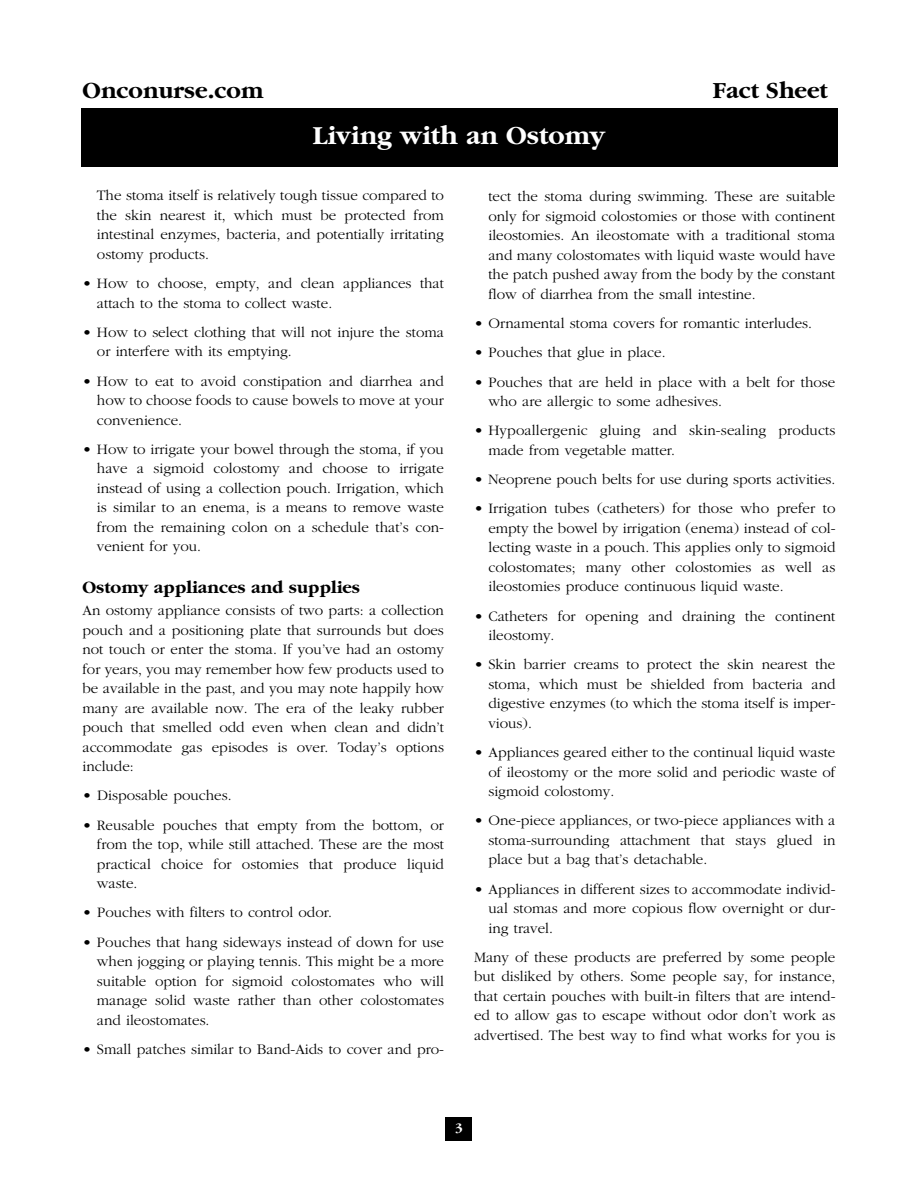
<style>
.page{position:relative;width:918px;height:1188px;background:#fff}
.page>*{position:absolute;margin:0;border:0;box-sizing:border-box;transform-origin:0 0}
.t1{font:700 27px "Garamond";color:#fff}
.t2{font:700 24px "Garamond";color:#000}
.t3{font:700 18px "Garamond";color:#000}
.t4{font:300 15px/19.5px "Garamond";color:#000;text-align:justify}
.t5{font:700 13.5px "Garamond";color:#fff}
</style>
<div class="page">
<div style="left:446px;top:1118px;width:26px;height:23px;background:#000"></div>
<div style="left:81px;top:108px;width:756px;height:58px;background:#000"></div>
<h2 class="t2" style="left:82px;top:81px;width:182px">Onconurse.com</h2>
<h2 class="t2" style="left:713px;top:81px;width:116px">Fact Sheet</h2>
<h1 class="t1" style="left:313px;top:124px;width:294px">Living with an Ostomy</h1>
<p class="t4" style="left:97px;top:187px;width:349px">The stoma itself is relatively tough tissue compared to the skin nearest it, which must be protected from intestinal enzymes, bacteria, and potentially irritating ostomy products.</p>
<p class="t4" style="left:97px;top:275px;width:349px;text-indent:-14px">• How to choose, empty, and clean appliances that attach to the stoma to collect waste.</p>
<p class="t4" style="left:97px;top:323px;width:349px;text-indent:-14px">• How to select clothing that will not injure the stoma or interfere with its emptying.</p>
<p class="t4" style="left:97px;top:372px;width:349px;text-indent:-14px">• How to eat to avoid constipation and diarrhea and how to choose foods to cause bowels to move at your convenience.</p>
<p class="t4" style="left:97px;top:440px;width:349px;text-indent:-14px">• How to irrigate your bowel through the stoma, if you have a sigmoid colostomy and choose to irrigate instead of using a collection pouch. Irrigation, which is similar to an enema, is a means to remove waste from the remaining colon on a schedule that’s con&shy;venient for you.</p>
<p class="t3" style="left:82px;top:580px;width:279px">Ostomy appliances and supplies</p>
<p class="t4" style="left:82px;top:602px;width:363px">An ostomy appliance consists of two parts: a collection pouch and a positioning plate that surrounds but does not touch or enter the stoma. If you’ve had an ostomy for years, you may remember how few products used to be available in the past, and you may note happily how many are available now. The era of the leaky rubber pouch that smelled odd even when clean and didn’t accommodate gas episodes is over. Today’s options include:</p>
<p class="t4" style="left:82px;top:787px;width:151px">• Disposable pouches.</p>
<p class="t4" style="left:97px;top:816px;width:349px;text-indent:-14px">• Reusable pouches that empty from the bottom, or from the top, while still attached. These are the most practical choice for ostomies that produce liquid waste.</p>
<p class="t4" style="left:82px;top:904px;width:251px">• Pouches with filters to control odor.</p>
<p class="t4" style="left:97px;top:933px;width:349px;text-indent:-14px">• Pouches that hang sideways instead of down for use when jogging or playing tennis. This might be a more suitable option for sigmoid colostomates who will manage solid waste rather than other colostomates and ileostomates.</p>
<p class="t4" style="left:82px;top:1040px;width:363px">• Small patches similar to Band-Aids to cover and pro-</p>
<p class="t4" style="left:488px;top:188px;width:349px">tect the stoma during swimming. These are suitable only for sigmoid colostomies or those with continent ileostomies. An ileostomate with a traditional stoma and many colostomates with liquid waste would have the patch pushed away from the body by the constant flow of diarrhea from the small intestine.</p>
<p class="t4" style="left:474px;top:315px;width:340px">• Ornamental stoma covers for romantic interludes.</p>
<p class="t4" style="left:474px;top:344px;width:193px">• Pouches that glue in place.</p>
<p class="t4" style="left:488px;top:373px;width:349px;text-indent:-14px">• Pouches that are held in place with a belt for those who are allergic to some adhesives.</p>
<p class="t4" style="left:488px;top:422px;width:349px;text-indent:-14px">• Hypoallergenic gluing and skin-sealing products made from vegetable matter.</p>
<p class="t4" style="left:474px;top:471px;width:363px">• Neoprene pouch belts for use during sports activities.</p>
<p class="t4" style="left:488px;top:500px;width:349px;text-indent:-14px">• Irrigation tubes (catheters) for those who prefer to empty the bowel by irrigation (enema) instead of col&shy;lecting waste in a pouch. This applies only to sigmoid colostomates; many other colostomies as well as ileostomies produce continuous liquid waste.</p>
<p class="t4" style="left:488px;top:607px;width:349px;text-indent:-14px">• Catheters for opening and draining the continent ileostomy.</p>
<p class="t4" style="left:488px;top:656px;width:349px;text-indent:-14px">• Skin barrier creams to protect the skin nearest the stoma, which must be shielded from bacteria and digestive enzymes (to which the stoma itself is imper&shy;vious).</p>
<p class="t4" style="left:488px;top:744px;width:349px;text-indent:-14px">• Appliances geared either to the continual liquid waste of ileostomy or the more solid and periodic waste of sigmoid colostomy.</p>
<p class="t4" style="left:488px;top:812px;width:349px;text-indent:-14px">• One-piece appliances, or two-piece appliances with a stoma-surrounding attachment that stays glued in place but a bag that’s detachable.</p>
<p class="t4" style="left:488px;top:880px;width:349px;text-indent:-14px">• Appliances in different sizes to accommodate individ&shy;ual stomas and more copious flow overnight or dur&shy;ing travel.</p>
<p class="t4" style="left:474px;top:948px;width:363px">Many of these products are preferred by some people but disliked by others. Some people say, for instance, that certain pouches with built-in filters that are intend&shy;ed to allow gas to escape without odor don’t work as advertised. The best way to find what works for you is</p>
<p class="t5" style="left:455px;top:1123px;width:9px">3</p>
</div>
